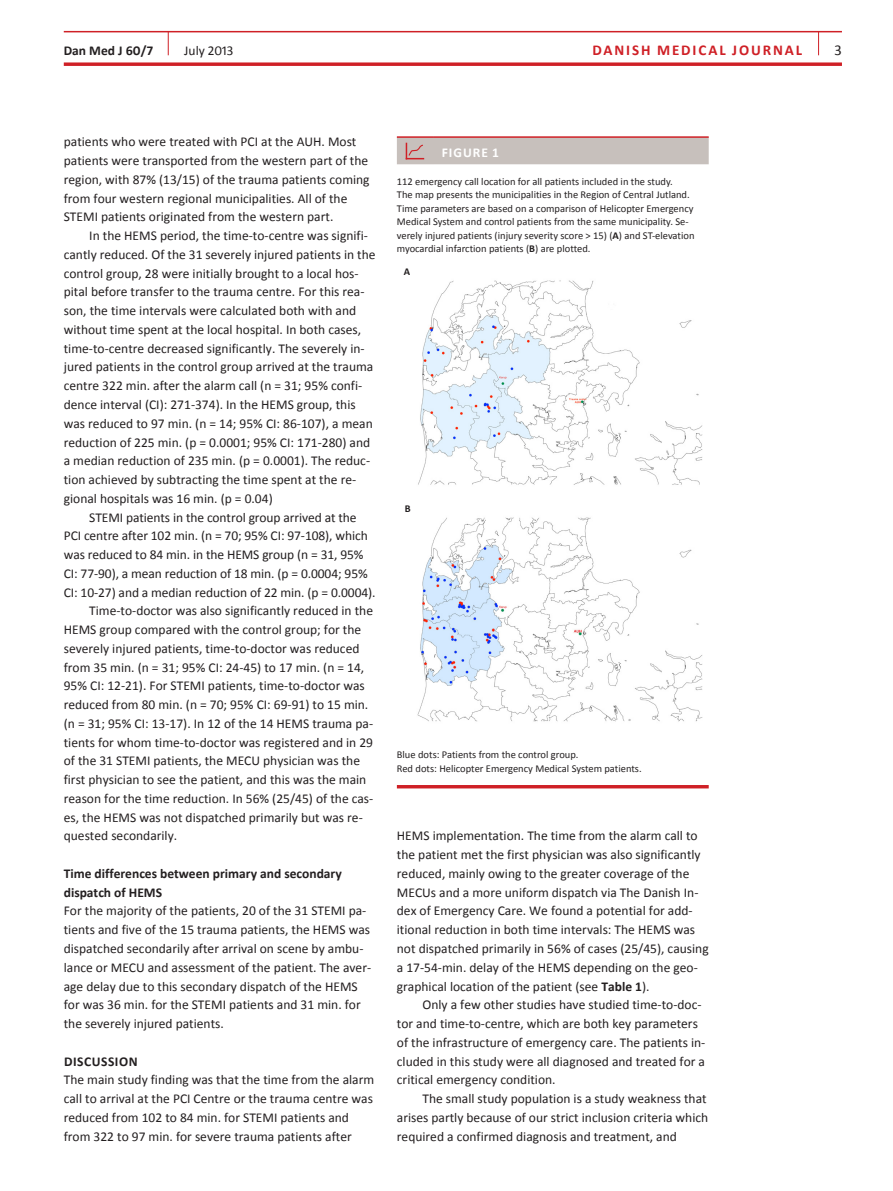
<style>
.page{position:relative;width:893px;height:1191px;background:#fff}
.page>*{position:absolute;margin:0;border:0;box-sizing:border-box;transform-origin:0 0}
.t1{font:700 15px "Calibri";letter-spacing:.125em;color:#cf2026}
.t2{font:15px "Calibri";color:#231f20}
.t3{font:13.5px/18.8px "Calibri";color:#231f20}
.t4{font:700 13.5px/18.8px "Calibri";color:#231f20}
.t5{font:700 13.5px "Calibri";color:#fff}
.t6{font:10.5px/13.5px "Calibri";color:#231f20}
.t7{font:700 10.5px "Calibri";color:#231f20}
.s1{font-weight:700}
</style>
<div class="page">
<hr style="left:64px;top:31px;width:778px;height:1px;background:#cf2026">
<svg style="left:64px;top:62px;width:778px;height:4px"></svg>
<svg style="left:168px;top:32px;width:1px;height:23px"></svg>
<svg style="left:818px;top:32px;width:1px;height:23px"></svg>
<hr style="left:397px;top:136px;width:36px;height:2px;background:#cf2026">
<hr style="left:433px;top:136px;width:276px;height:2px;background:#cf2026">
<div style="left:397px;top:137px;width:312px;height:27px;background:#c7c0bc"></div>
<img style="left:418px;top:280px;width:285px;height:205px">
<img style="left:417px;top:517px;width:286px;height:205px">
<hr style="left:397px;top:785px;width:312px;height:3px;background:#cf2026">
<p class="t4" style="left:64px;top:41px;width:91px">Dan Med J 60/7</p>
<p class="t3" style="left:184px;top:41px;width:51px">July 2013</p>
<p class="t1" style="left:592px;top:41px;width:191px">danish mEdical JOURNAL</p>
<p class="t2" style="left:835px;top:41px;width:9px">3</p>
<p class="t3" style="left:64px;top:132px;width:307px">patients who were treated with PCI at the AUH. Most patients were transported from the western part of the region, with 87% (13/15) of the trauma patients coming from four western regional municipalities. All of the STEMI patients originated from the western part.</p>
<p class="t3" style="left:64px;top:226px;width:313px;text-indent:26px">In the HEMS period, the time-to-centre was signifi&shy;cantly reduced. Of the 31 severely injured patients in the control group, 28 were initially brought to a local hos&shy;pital before transfer to the trauma centre. For this rea&shy;son, the time intervals were calculated both with and without time spent at the local hospital. In both cases, time-to-centre decreased significantly. The severely in&shy;jured patients in the control group arrived at the trauma centre 322 min. after the alarm call (n = 31; 95% confi&shy;dence interval (CI): 271-374). In the HEMS group, this was reduced to 97 min. (n = 14; 95% CI: 86-107), a mean reduction of 225 min. (p = 0.0001; 95% CI: 171-280) and a median reduction of 235 min. (p = 0.0001). The reduc&shy;tion achieved by subtracting the time spent at the re&shy;gional hospitals was 16 min. (p = 0.04)</p>
<p class="t3" style="left:89px;top:507px;width:269px">STEMI patients in the control group arrived at the</p>
<p class="t3" style="left:64px;top:526px;width:305px">PCI centre after 102 min. (n = 70; 95% CI: 97-108), which</p>
<p class="t3" style="left:64px;top:544px;width:301px">was reduced to 84 min. in the HEMS group (n = 31, 95%</p>
<p class="t3" style="left:64px;top:563px;width:305px">CI: 77-90), a mean reduction of 18 min. (p = 0.0004; 95%</p>
<p class="t3" style="left:64px;top:582px;width:313px">CI: 10-27) and a median reduction of 22 min. (p = 0.0004).</p>
<p class="t3" style="left:89px;top:601px;width:285px">Time-to-doctor was also significantly reduced in the</p>
<p class="t3" style="left:64px;top:619px;width:299px">HEMS group compared with the control group; for the</p>
<p class="t3" style="left:64px;top:638px;width:297px">severely injured patients, time-to-doctor was reduced</p>
<p class="t3" style="left:64px;top:657px;width:302px">from 35 min. (n = 31; 95% CI: 24-45) to 17 min. (n = 14,</p>
<p class="t3" style="left:64px;top:676px;width:303px">95% CI: 12-21). For STEMI patients, time-to-doctor was</p>
<p class="t3" style="left:64px;top:694px;width:306px">reduced from 80 min. (n = 70; 95% CI: 69-91) to 15 min.</p>
<p class="t3" style="left:64px;top:713px;width:311px">(n = 31; 95% CI: 13-17). In 12 of the 14 HEMS trauma pa-</p>
<p class="t3" style="left:64px;top:732px;width:311px">tients for whom time-to-doctor was registered and in 29</p>
<p class="t3" style="left:64px;top:751px;width:298px">of the 31 STEMI patients, the MECU physician was the</p>
<p class="t3" style="left:64px;top:769px;width:304px">first physician to see the patient, and this was the main</p>
<p class="t3" style="left:64px;top:788px;width:311px">reason for the time reduction. In 56% (25/45) of the cas-</p>
<p class="t3" style="left:64px;top:807px;width:301px">es, the HEMS was not dispatched primarily but was re-</p>
<p class="t3" style="left:64px;top:826px;width:115px">quested secondarily.</p>
<p class="t4" style="left:64px;top:863px;width:279px">Time differences between primary and secondary dispatch of HEMS</p>
<p class="t3" style="left:64px;top:901px;width:309px">For the majority of the patients, 20 of the 31 STEMI pa&shy;tients and five of the 15 trauma patients, the HEMS was dispatched secondarily after arrival on scene by ambu&shy;lance or MECU and assessment of the patient. The aver&shy;age delay due to this secondary dispatch of the HEMS for was 36 min. for the STEMI patients and 31 min. for the severely injured patients.</p>
<p class="t4" style="left:64px;top:1051px;width:8px">DISC</p>
<p class="t4" style="left:92px;top:1051px;width:45px">USSION</p>
<p class="t3" style="left:64px;top:1069px;width:312px">The main study finding was that the time from the alarm call to arrival at the PCI Centre or the trauma centre was reduced from 102 to 84 min. for STEMI patients and from 322 to 97 min. for severe trauma patients after</p>
<p class="t5" style="left:442px;top:144px;width:59px">FigurE 1</p>
<p class="t6" style="left:397px;top:174px;width:299px">112 emergency call location for all patients included in the study.<br>The map presents the municipalities in the Region of Central Jutland.<br>Time parameters are based on a comparison of Helicopter Emergency Medical System and control patients from the same municipality. Se&shy;verely injured patients (injury severity score &gt; 15) (<span class="s1">A</span>) and ST-elevation myocardial infarction patients (<span class="s1">B</span>) are plotted.</p>
<p class="t7" style="left:404px;top:265px;width:8px">A</p>
<p class="t7" style="left:405px;top:502px;width:7px">B</p>
<p class="t6" style="left:397px;top:747px;width:246px">Blue dots: Patients from the control group.<br>Red dots: Helicopter Emergency Medical System patients.</p>
<p class="t3" style="left:397px;top:826px;width:313px">HEMS implementation. The time from the alarm call to the patient met the first physician was also significantly reduced, mainly owing to the greater coverage of the MECUs and a more uniform dispatch via The Danish In&shy;dex of Emergency Care. We found a potential for add&shy;itional reduction in both time intervals: The HEMS was not dispatched primarily in 56% of cases (25/45), causing a 17-54-min. delay of the HEMS depending on the geo&shy;graphical location of the patient (see <span class="s1">Table 1</span>).</p>
<p class="t3" style="left:397px;top:994px;width:310px;text-indent:26px">Only a few other studies have studied time-to-doc&shy;tor and time-to-centre, which are both key parameters of the infrastructure of emergency care. The patients in&shy;cluded in this study were all diagnosed and treated for a critical emergency condition.</p>
<p class="t3" style="left:397px;top:1088px;width:313px;text-align:justify;text-indent:26px">The small study population is a study weakness that arises partly because of our strict inclusion criteria which required a confirmed diagnosis and treatment, and</p>
</div>
